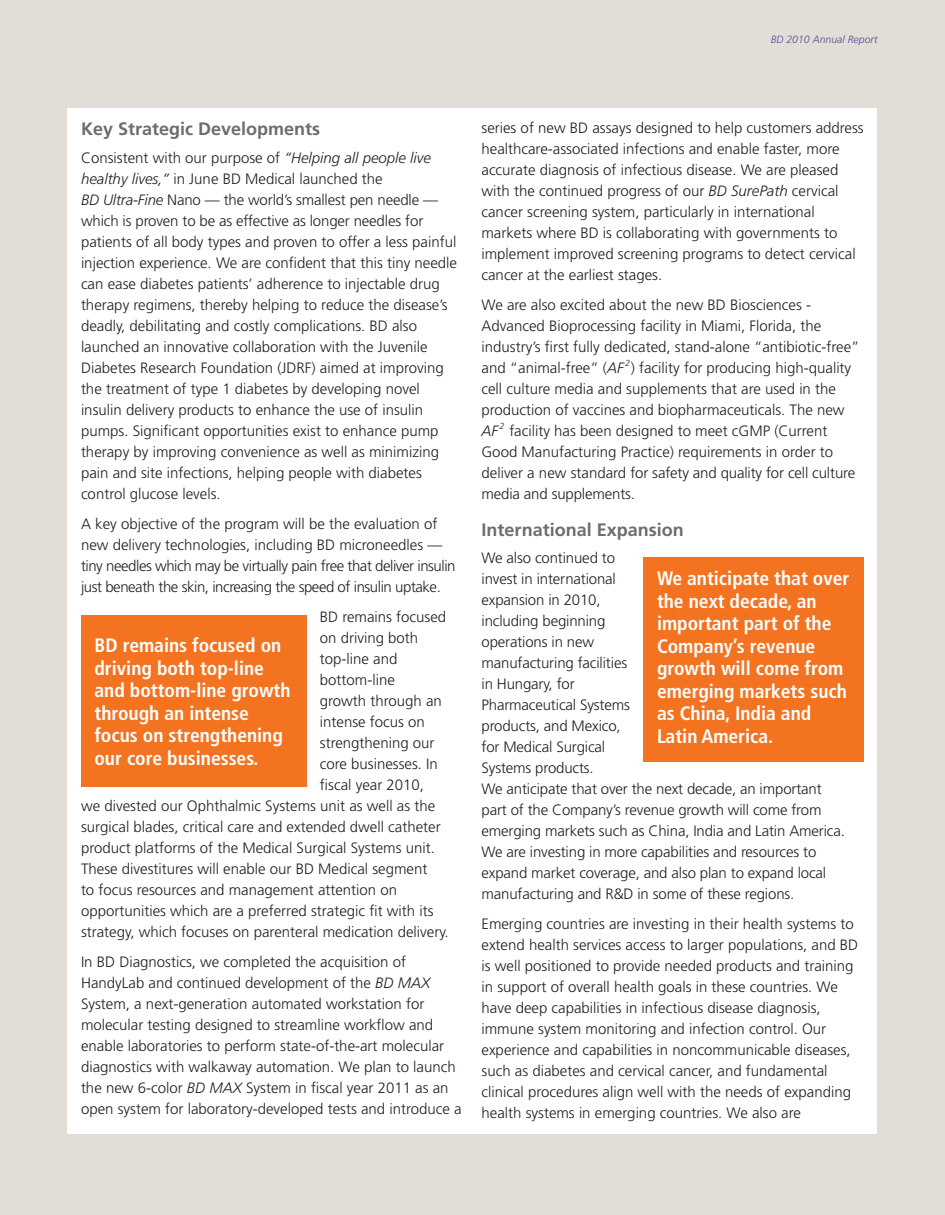
<style>
.page{position:relative;width:945px;height:1215px;background:#e2ddd7}
.page>*{position:absolute;margin:0;border:0;box-sizing:border-box;transform-origin:0 0}
.white_txt_big{font:700 condensed 19.5px/22.5px "Frutiger";color:#fff}
.Subhead{font:700 18px "Frutiger";color:#6c6d70}
._5__Body_Copy__10_14{font:300 15px/21px "Frutiger";color:#231f20}
._5__Body_Copy__10_14-2{font:300 15px/21px "Frutiger";letter-spacing:-.03em;color:#231f20}
.t1{font:italic 300 10.5px "Frutiger";color:#50508e}
.s1{font-style:italic}
</style>
<div class="page">
<div style="left:68px;top:108px;width:810px;height:1026px;background:#fff"></div>
<div style="left:81px;top:615px;width:225px;height:172px;background:#f47321"></div>
<div style="left:644px;top:557px;width:220px;height:205px;background:#f47321"></div>
<p class="t1" style="left:771px;top:34px;width:108px">BD 2010 Annual Report</p>
<p class="Subhead" style="left:81px;top:118px;width:241px">Key Strategic Developments</p>
<p class="_5__Body_Copy__10_14" style="left:81px;top:147px;width:378px">Consistent with our purpose of <span class="s1">“Helping all people live healthy lives,”</span> in June BD Medical launched the<br><span class="s1">BD Ultra-Fine</span> Nano — the world’s smallest pen needle — which is proven to be as effective as longer needles for patients of all body types and proven to offer a less painful injection experience. We are confident that this tiny needle can ease diabetes patients’ adherence to injectable drug therapy regimens, thereby helping to reduce the disease’s deadly, debilitating and costly complications. BD also launched an innovative collaboration with the Juvenile Diabetes Research Foundation (JDRF) aimed at improving the treatment of type 1 diabetes by developing novel insulin delivery products to enhance the use of insulin pumps. Significant opportunities exist to enhance pump therapy by improving convenience as well as minimizing pain and site infections, helping people with diabetes control glucose levels.</p>
<p class="_5__Body_Copy__10_14-2" style="left:81px;top:513px;width:376px">A key objective of the program will be the evaluation of new delivery technologies, including BD microneedles — tiny needles which may be virtually pain free that deliver insulin just beneath the skin, increasing the speed of insulin uptake.</p>
<p class="_5__Body_Copy__10_14" style="left:320px;top:606px;width:128px">BD remains focused</p>
<p class="_5__Body_Copy__10_14" style="left:320px;top:627px;width:100px">on driving both</p>
<p class="_5__Body_Copy__10_14" style="left:320px;top:648px;width:79px">top-line and</p>
<p class="_5__Body_Copy__10_14" style="left:320px;top:669px;width:76px">bottom-line</p>
<p class="_5__Body_Copy__10_14" style="left:320px;top:690px;width:124px">growth through an</p>
<p class="_5__Body_Copy__10_14" style="left:320px;top:711px;width:107px">intense focus on</p>
<p class="_5__Body_Copy__10_14" style="left:320px;top:732px;width:116px">strengthening our</p>
<p class="_5__Body_Copy__10_14" style="left:320px;top:753px;width:120px">core businesses. In</p>
<p class="_5__Body_Copy__10_14" style="left:320px;top:774px;width:106px">fiscal year 2010,</p>
<p class="_5__Body_Copy__10_14" style="left:81px;top:795px;width:356px">we divested our Ophthalmic Systems unit as well as the</p>
<p class="_5__Body_Copy__10_14" style="left:81px;top:816px;width:361px">surgical blades, critical care and extended dwell catheter</p>
<p class="_5__Body_Copy__10_14" style="left:81px;top:837px;width:355px">product platforms of the Medical Surgical Systems unit.</p>
<p class="_5__Body_Copy__10_14" style="left:81px;top:858px;width:348px">These divestitures will enable our BD Medical segment</p>
<p class="_5__Body_Copy__10_14" style="left:81px;top:879px;width:318px">to focus resources and management attention on</p>
<p class="_5__Body_Copy__10_14" style="left:81px;top:900px;width:354px">opportunities which are a preferred strategic fit with its</p>
<p class="_5__Body_Copy__10_14" style="left:81px;top:921px;width:369px">strategy, which focuses on parenteral medication delivery.</p>
<p class="_5__Body_Copy__10_14" style="left:81px;top:951px;width:382px">In BD Diagnostics, we completed the acquisition of HandyLab and continued development of the <span class="s1">BD MAX </span>System, a next-generation automated workstation for molecular testing designed to streamline workflow and enable laboratories to perform state-of-the-art molecular diagnostics with walkaway automation. We plan to launch the new 6-color <span class="s1">BD MAX</span> System in fiscal year 2011 as an open system for laboratory-developed tests and introduce a</p>
<p class="white_txt_big" style="left:94px;top:634px;width:197px">BD remains focused on driving both top-line and bottom-line growth through an intense focus on strengthening our core businesses.</p>
<p class="_5__Body_Copy__10_14" style="left:482px;top:117px;width:384px">series of new BD assays designed to help customers address healthcare-associated infections and enable faster, more accurate diagnosis of infectious disease. We are pleased with the continued progress of our <span class="s1">BD SurePath</span> cervical cancer screening system, particularly in international markets where BD is collaborating with governments to implement improved screening programs to detect cervical cancer at the earliest stages.</p>
<p class="_5__Body_Copy__10_14" style="left:482px;top:294px;width:380px">We are also excited about the new BD Biosciences - Advanced Bioprocessing facility in Miami, Florida, the industry’s first fully dedicated, stand-alone “antibiotic-free” and “animal-free” (<span class="s1">AF</span> <sup>2</sup>) facility for producing high-quality cell culture media and supplements that are used in the production of vaccines and biopharmaceuticals. The new <span class="s1">AF</span> <sup>2</sup> facility has been designed to meet cGMP (Current Good Manufacturing Practice) requirements in order to deliver a new standard for safety and quality for cell culture media and supplements.</p>
<p class="Subhead" style="left:482px;top:519px;width:204px">International Expansion</p>
<p class="_5__Body_Copy__10_14" style="left:482px;top:548px;width:365px">We also continued to<br>invest in international<br>expansion in 2010,<br>including beginning<br>operations in new<br>manufacturing facilities<br>in Hungary, for<br>Pharmaceutical Systems<br>products, and Mexico,<br>for Medical Surgical<br>Systems products.<br>We anticipate that over the next decade, an important part of the Company’s revenue growth will come from emerging markets such as China, India and Latin America.<br>We are investing in more capabilities and resources to expand market coverage, and also plan to expand local manufacturing and R&amp;D in some of these regions.</p>
<p class="_5__Body_Copy__10_14" style="left:482px;top:914px;width:378px">Emerging countries are investing in their health systems to extend health services access to larger populations, and BD is well positioned to provide needed products and training in support of overall health goals in these countries. We have deep capabilities in infectious disease diagnosis, immune system monitoring and infection control. Our experience and capabilities in noncommunicable diseases, such as diabetes and cervical cancer, and fundamental clinical procedures align well with the needs of expanding health systems in emerging countries. We also are</p>
<p class="white_txt_big" style="left:657px;top:567px;width:194px">We anticipate that over the next decade, an important part of the<br>Company’s revenue growth will come from emerging markets such as China, India and<br>Latin America.</p>
</div>
